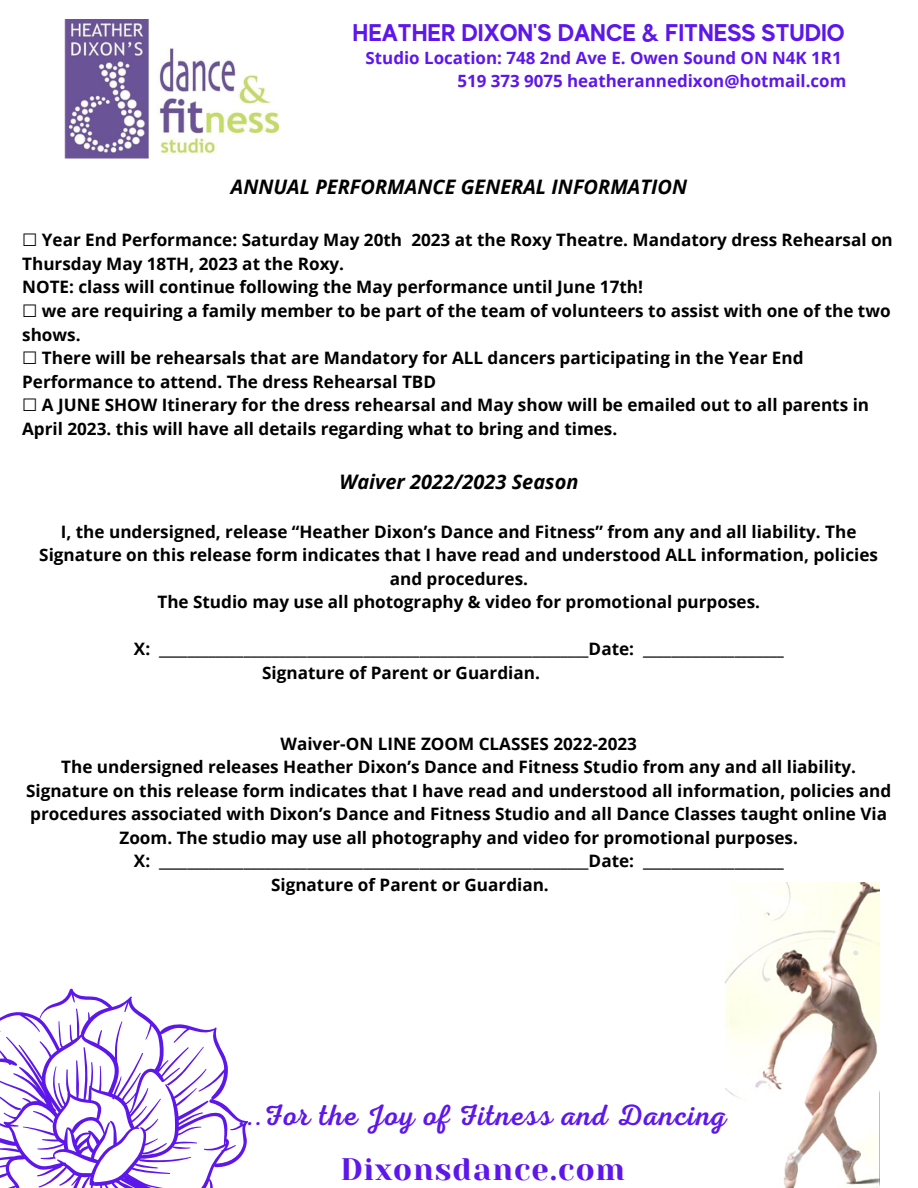
<style>
.page{position:relative;width:918px;height:1188px;background:#fff}
.page>*{position:absolute;margin:0;border:0;box-sizing:border-box;transform-origin:0 0}
.t1{font:31.05px "Yeseva One";letter-spacing:.03em;color:#5e17eb}
.t2{font:29.55px "Nexa Script";letter-spacing:.03em;color:#5e17eb}
.t3{font:700 24.15px "MADE Evolve Sans";color:#5e17eb}
.t4{font:italic 700 19.95px "Open Sans";color:#000}
.t5{font:700 17.1px/23.5px "Open Sans";color:#000}
.t6{font:700 16.95px/23.2px "Open Sans";color:#5e17eb;text-align:right}
.s1{font-family:"DejaVu Sans";font-weight:400}
</style>
<div class="page">
<img style="left:725px;top:882px;width:154px;height:306px">
<svg style="left:0;top:989px;width:248px;height:199px"></svg>
<img style="left:65px;top:19px;width:213px;height:140px">
<h3 class="t3" style="left:353px;top:18px;width:494px">HEATHER DIXON'S DANCE &amp; FITNESS STUDIO</h3>
<p class="t6" style="left:366px;top:45px;width:482px">Studio Location: 748 2nd Ave E. Owen Sound ON N4K 1R1<br>519 373 9075 heatherannedixon@hotmail.com</p>
<p class="t4" style="left:231px;top:173px;width:458px">ANNUAL PERFORMANCE GENERAL INFORMATION</p>
<p class="t5" style="left:22px;top:228px;width:872px"><span class="s1">☐</span> Year End Performance: Saturday May 20th 2023 at the Roxy Theatre. Mandatory dress Rehearsal on Thursday May 18TH, 2023 at the Roxy.<br>NOTE: class will continue following the May performance until June 17th!<br><span class="s1">☐</span> we are requiring a family member to be part of the team of volunteers to assist with one of the two shows.<br><span class="s1">☐</span> There will be rehearsals that are Mandatory for ALL dancers participating in the Year End Performance to attend. The dress Rehearsal TBD<br><span class="s1">☐</span> A JUNE SHOW Itinerary for the dress rehearsal and May show will be emailed out to all parents in April 2023. this will have all details regarding what to bring and times.</p>
<p class="t4" style="left:340px;top:468px;width:241px">Waiver 2022/2023 Season</p>
<p class="t5" style="left:39px;top:519px;width:840px;text-align:center">I, the undersigned, release “Heather Dixon’s Dance and Fitness” from any and all liability. The Signature on this release form indicates that I have read and understood ALL information, policies and procedures.<br>The Studio may use all photography &amp; video for promotional purposes.</p>
<p class="t5" style="left:262px;top:637px;width:523px;text-indent:-128px">X: _____________________________________________________________Date: ____________________<br>Signature of Parent or Guardian.</p>
<p class="t5" style="left:281px;top:731px;width:358px">Waiver-ON LINE ZOOM CLASSES 2022-2023</p>
<p class="t5" style="left:61px;top:755px;width:797px">The undersigned releases Heather Dixon’s Dance and Fitness Studio from any and all liability.</p>
<p class="t5" style="left:26px;top:778px;width:867px">Signature on this release form indicates that I have read and understood all information, policies and</p>
<p class="t5" style="left:30px;top:802px;width:858px">procedures associated with Dixon’s Dance and Fitness Studio and all Dance Classes taught online Via</p>
<p class="t5" style="left:119px;top:825px;width:680px">Zoom. The studio may use all photography and video for promotional purposes.</p>
<p class="t5" style="left:134px;top:849px;width:652px">X: _____________________________________________________________Date: ____________________</p>
<p class="t5" style="left:271px;top:872px;width:279px">Signature of Parent or Guardian.</p>
<h2 class="t2" style="left:239px;top:1098px;width:489px">...For the Joy of Fitness and Dancing</h2>
<h1 class="t1" style="left:340px;top:1152px;width:286px">Dixonsdance.com</h1>
</div>
